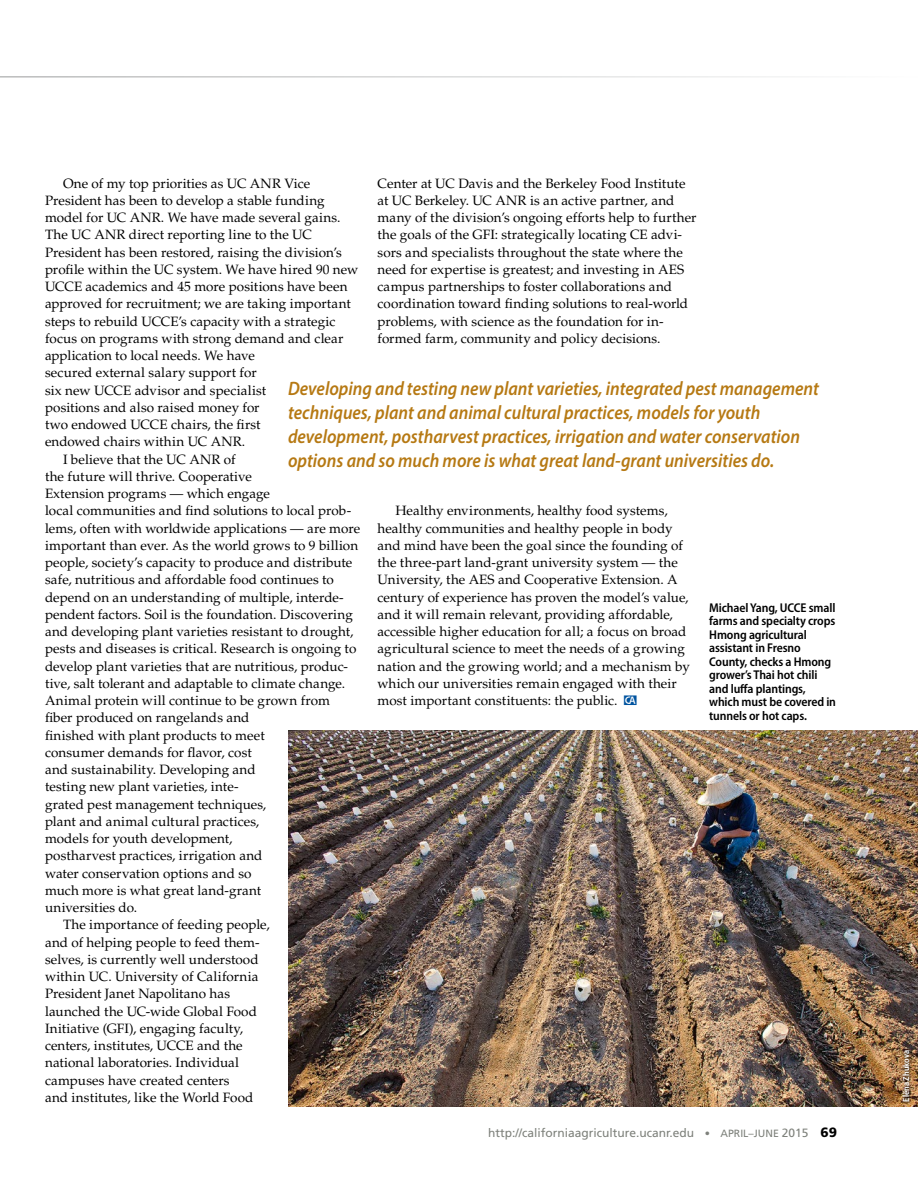
<style>
.page{position:relative;width:918px;height:1188px;background:#fff}
.page>*{position:absolute;margin:0;border:0;box-sizing:border-box;transform-origin:0 0}
.t1{font:italic 600 19.5px/24px "Myriad Pro";color:#b67913;scale:.9 1}
.t2{font:13.5px/17.2px "Palatino LT Std";letter-spacing:.005em;color:#000}
.t3{font:600 semi-condensed 12.75px/13.5px "Myriad Pro";letter-spacing:-.01em;color:#000}
.t4{font:12px "Frutiger LT Std";color:#7e817b}
.t5{font:600 semi-condensed 9px "Myriad Pro";color:#fff}
.s1{font-size:10.5px}
.s2{font-weight:900;font-size:13.5px;color:#000}
</style>
<div class="page">
<img style="left:288px;top:730px;width:630px;height:377px">
<div style="left:900px;top:1048px;width:12px;height:56px;background:#000;opacity:.6"></div>
<p class="t2" style="left:63px;top:175px;width:249px">One of my top priorities as UC ANR Vice</p>
<p class="t2" style="left:45px;top:192px;width:281px">President has been to develop a stable funding</p>
<p class="t2" style="left:45px;top:209px;width:297px">model for UC ANR. We have made several gains.</p>
<p class="t2" style="left:45px;top:226px;width:269px">The UC ANR direct reporting line to the UC</p>
<p class="t2" style="left:45px;top:244px;width:299px">President has been restored, raising the division’s</p>
<p class="t2" style="left:45px;top:261px;width:315px">profile within the UC system. We have hired 90 new</p>
<p class="t2" style="left:45px;top:278px;width:304px">UCCE academics and 45 more positions have been</p>
<p class="t2" style="left:45px;top:295px;width:307px">approved for recruitment; we are taking important</p>
<p class="t2" style="left:45px;top:313px;width:292px">steps to rebuild UCCE’s capacity with a strategic</p>
<p class="t2" style="left:45px;top:330px;width:300px">focus on programs with strong demand and clear</p>
<p class="t2" style="left:45px;top:347px;width:212px">application to local needs. We have</p>
<p class="t2" style="left:45px;top:364px;width:213px">secured external salary support for</p>
<p class="t2" style="left:45px;top:382px;width:223px">six new UCCE advisor and specialist</p>
<p class="t2" style="left:45px;top:399px;width:216px">positions and also raised money for</p>
<p class="t2" style="left:45px;top:416px;width:217px">two endowed UCCE chairs, the first</p>
<p class="t2" style="left:45px;top:433px;width:202px">endowed chairs within UC ANR.</p>
<p class="t2" style="left:63px;top:451px;width:174px">I believe that the UC ANR of</p>
<p class="t2" style="left:45px;top:468px;width:208px">the future will thrive. Cooperative</p>
<p class="t2" style="left:45px;top:485px;width:226px">Extension programs — which engage</p>
<p class="t2" style="left:45px;top:502px;width:308px">local communities and find solutions to local prob-</p>
<p class="t2" style="left:45px;top:520px;width:317px">lems, often with worldwide applications — are more</p>
<p class="t2" style="left:45px;top:537px;width:315px">important than ever. As the world grows to 9 billion</p>
<p class="t2" style="left:45px;top:554px;width:309px">people, society’s capacity to produce and distribute</p>
<p class="t2" style="left:45px;top:571px;width:290px">safe, nutritious and affordable food continues to</p>
<p class="t2" style="left:45px;top:589px;width:300px">depend on an understanding of multiple, interde-</p>
<p class="t2" style="left:45px;top:606px;width:309px">pendent factors. Soil is the foundation. Discovering</p>
<p class="t2" style="left:45px;top:623px;width:310px">and developing plant varieties resistant to drought,</p>
<p class="t2" style="left:45px;top:640px;width:313px">pests and diseases is critical. Research is ongoing to</p>
<p class="t2" style="left:45px;top:658px;width:305px">develop plant varieties that are nutritious, produc-</p>
<p class="t2" style="left:45px;top:675px;width:302px">tive, salt tolerant and adaptable to climate change.</p>
<p class="t2" style="left:45px;top:692px;width:287px">Animal protein will continue to be grown from</p>
<p class="t2" style="left:45px;top:709px;width:206px">fiber produced on rangelands and</p>
<p class="t2" style="left:45px;top:727px;width:221px">finished with plant products to meet</p>
<p class="t2" style="left:45px;top:744px;width:208px">consumer demands for flavor, cost</p>
<p class="t2" style="left:45px;top:761px;width:212px">and sustainability. Developing and</p>
<p class="t2" style="left:45px;top:778px;width:195px">testing new plant varieties, inte-</p>
<p class="t2" style="left:45px;top:796px;width:223px">grated pest management techniques,</p>
<p class="t2" style="left:45px;top:813px;width:216px">plant and animal cultural practices,</p>
<p class="t2" style="left:45px;top:830px;width:189px">models for youth development,</p>
<p class="t2" style="left:45px;top:847px;width:219px">postharvest practices, irrigation and</p>
<p class="t2" style="left:45px;top:865px;width:208px">water conservation options and so</p>
<p class="t2" style="left:45px;top:882px;width:218px">much more is what great land-grant</p>
<p class="t2" style="left:45px;top:899px;width:94px">universities do.</p>
<p class="t2" style="left:63px;top:916px;width:208px">The importance of feeding people,</p>
<p class="t2" style="left:45px;top:934px;width:216px">and of helping people to feed them-</p>
<p class="t2" style="left:45px;top:951px;width:215px">selves, is currently well understood</p>
<p class="t2" style="left:45px;top:968px;width:215px">within UC. University of California</p>
<p class="t2" style="left:45px;top:985px;width:187px">President Janet Napolitano has</p>
<p class="t2" style="left:45px;top:1003px;width:214px">launched the UC-wide Global Food</p>
<p class="t2" style="left:45px;top:1020px;width:200px">Initiative (GFI), engaging faculty,</p>
<p class="t2" style="left:45px;top:1037px;width:199px">centers, institutes, UCCE and the</p>
<p class="t2" style="left:45px;top:1054px;width:196px">national laboratories. Individual</p>
<p class="t2" style="left:45px;top:1072px;width:186px">campuses have created centers</p>
<p class="t2" style="left:45px;top:1089px;width:210px">and institutes, like the World Food</p>
<p class="t2" style="left:378px;top:175px;width:321px">Center at UC Davis and the Berkeley Food Institute at UC Berkeley. UC ANR is an active partner, and many of the division’s ongoing efforts help to further the goals of the GFI: strategically locating CE advi&shy;sors and specialists throughout the state where the need for expertise is greatest; and investing in AES campus partnerships to foster collaborations and coordination toward finding solutions to real-world problems, with science as the foundation for in&shy;formed farm, community and policy decisions.</p>
<p class="t1" style="left:288px;top:376px;width:592px">Developing and testing new plant varieties, integrated pest management techniques, plant and animal cultural practices, models for youth development, postharvest practices, irrigation and water conservation options and so much more is what great land-grant universities do.</p>
<p class="t2" style="left:378px;top:502px;width:314px;text-indent:18px">Healthy environments, healthy food systems, healthy communities and healthy people in body and mind have been the goal since the founding of the three-part land-grant university system — the University, the AES and Cooperative Extension. A century of experience has proven the model’s value, and it will remain relevant, providing affordable, accessible higher education for all; a focus on broad agricultural science to meet the needs of a growing nation and the growing world; and a mechanism by which our universities remain engaged with their most important constituents: the public.</p>
<p class="t3" style="left:709px;top:600px;width:128px">Michael Yang, UCCE small farms and specialty crops<br>Hmong agricultural assistant in Fresno<br>County, checks a Hmong grower’s Thai hot chili and luffa plantings, which must be covered in tunnels or hot caps.</p>
<p class="t4" style="left:488px;top:1126px;width:350px">http://californiaagriculture.ucanr.edu <span class="s1">• APRIL–JUNE</span> 2015 <span class="s2">69</span></p>
<p class="t5" style="left:900px;top:1102px;width:53px;rotate:-90deg">Elëna Zhukova</p>
</div>
